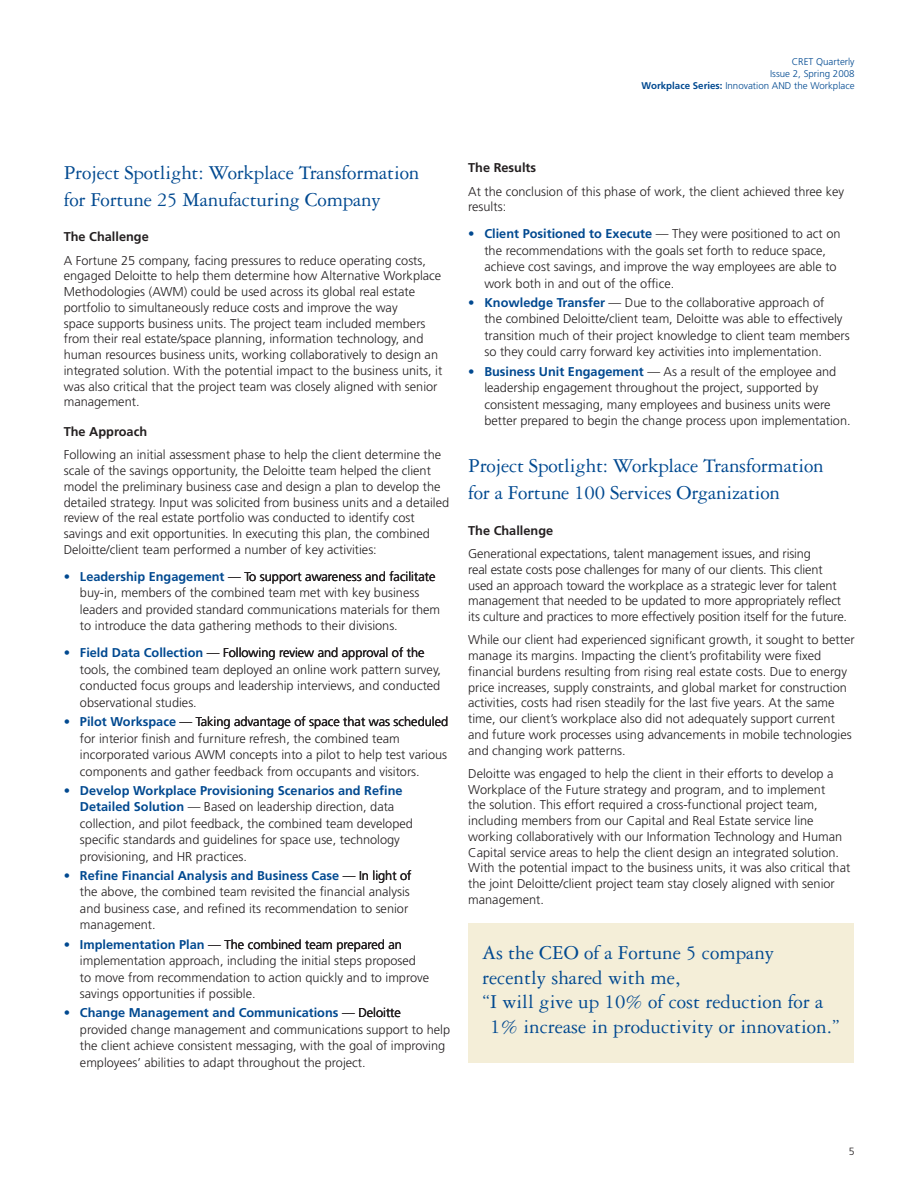
<style>
.page{position:relative;width:918px;height:1188px;background:#fff}
.page>*{position:absolute;margin:0;border:0;box-sizing:border-box;transform-origin:0 0}
._05_Heading_size_3{font:21px/27px "Garamond Three";letter-spacing:-.01em;color:#014990}
._07_Quotes{font:21px "Garamond Three";color:#014990}
.Body_copy{font:300 12.75px/15.8px "Frutiger";color:#231f20}
.Bullets{font:300 12.75px/16.5px "Frutiger";color:#231f20}
.Bullets_Last{font:300 12.75px/16.5px "Frutiger";color:#231f20}
.Body_copy_sub-headin{font:700 12.75px "Frutiger";color:#231f20}
.t1{font:700 12.75px "Frutiger";color:#014990}
.t2{font:300 9.75px/12.3px "Frutiger";color:#014990;text-align:right}
.s1{font-weight:700}
.s2{font-weight:700;color:#014990}
</style>
<div class="page">
<div style="left:469px;top:923px;width:385px;height:140px;background:#f4eed8"></div>
<p class="t2" style="left:642px;top:55px;width:215px">CRET Quarterly<br>Issue 2, Spring 2008<br><span class="s1">Workplace Series:</span> Innovation AND the Workplace</p>
<p class="_05_Heading_size_3" style="left:64px;top:159px;width:357px">Project Spotlight: Workplace Transformation for Fortune 25 Manufacturing Company</p>
<p class="Body_copy_sub-headin" style="left:64px;top:229px;width:87px">The Challenge</p>
<p class="Body_copy" style="left:64px;top:252px;width:380px">A Fortune 25 company, facing pressures to reduce operating costs, engaged Deloitte to help them determine how Alternative Workplace Methodologies (AWM) could be used across its global real estate portfolio to simultaneously reduce costs and improve the way<br>space supports business units. The project team included members from their real estate/space planning, information technology, and human resources business units, working collaboratively to design an integrated solution. With the potential impact to the business units, it was also critical that the project team was closely aligned with senior management.</p>
<p class="Body_copy_sub-headin" style="left:64px;top:424px;width:85px">The Approach</p>
<p class="Body_copy" style="left:64px;top:447px;width:387px">Following an initial assessment phase to help the client determine the scale of the savings opportunity, the Deloitte team helped the client model the preliminary business case and design a plan to develop the detailed strategy. Input was solicited from business units and a detailed review of the real estate portfolio was conducted to identify cost savings and exit opportunities. In executing this plan, the combined Deloitte/client team performed a number of key activities:</p>
<p class="Bullets_Last" style="left:80px;top:568px;width:362px"><span class="s2">Leadership Engagement</span> — To support awareness and facilitate buy-in, members of the combined team met with key business leaders and provided standard communications materials for them to introduce the data gathering methods to their divisions.</p>
<p class="Bullets" style="left:80px;top:645px;width:363px"><span class="s2">Field Data Collection</span> — Following review and approval of the tools, the combined team deployed an online work pattern survey, conducted focus groups and leadership interviews, and conducted observational studies.</p>
<p class="Bullets" style="left:80px;top:714px;width:370px"><span class="s2">Pilot Workspace</span> — Taking advantage of space that was scheduled for interior finish and furniture refresh, the combined team incorporated various AWM concepts into a pilot to help test various components and gather feedback from occupants and visitors.</p>
<p class="Bullets" style="left:80px;top:782px;width:334px"><span class="s2">Develop Workplace Provisioning Scenarios and Refine Detailed Solution</span> — Based on leadership direction, data collection, and pilot feedback, the combined team developed specific standards and guidelines for space use, technology provisioning, and HR practices.</p>
<p class="Bullets" style="left:80px;top:867px;width:333px"><span class="s2">Refine Financial Analysis and Business Case</span> — In light of the above, the combined team revisited the financial analysis and business case, and refined its recommendation to senior management.</p>
<p class="Bullets" style="left:80px;top:936px;width:351px"><span class="s2">Implementation Plan</span> — The combined team prepared an implementation approach, including the initial steps proposed to move from recommendation to action quickly and to improve savings opportunities if possible.</p>
<p class="Bullets_Last" style="left:80px;top:1005px;width:372px"><span class="s2">Change Management and Communications</span> — Deloitte provided change management and communications support to help the client achieve consistent messaging, with the goal of improving employees’ abilities to adapt throughout the project.</p>
<p class="t1" style="left:64px;top:569px;width:8px">•</p>
<p class="t1" style="left:64px;top:645px;width:8px">•</p>
<p class="t1" style="left:64px;top:714px;width:8px">•</p>
<p class="t1" style="left:64px;top:783px;width:8px">•</p>
<p class="t1" style="left:64px;top:868px;width:8px">•</p>
<p class="t1" style="left:64px;top:937px;width:8px">•</p>
<p class="t1" style="left:64px;top:1005px;width:8px">•</p>
<p class="Body_copy_sub-headin" style="left:468px;top:160px;width:70px">The Results</p>
<p class="Body_copy" style="left:468px;top:184px;width:377px">At the conclusion of this phase of work, the client achieved three key results:</p>
<p class="Bullets" style="left:484px;top:226px;width:358px"><span class="s2">Client Positioned to Execute</span> — They were positioned to act on the recommendations with the goals set forth to reduce space, achieve cost savings, and improve the way employees are able to work both in and out of the office.</p>
<p class="Bullets" style="left:484px;top:294px;width:367px"><span class="s2">Knowledge Transfer</span> — Due to the collaborative approach of<br>the combined Deloitte/client team, Deloitte was able to effectively transition much of their project knowledge to client team members so they could carry forward key activities into implementation.</p>
<p class="Bullets" style="left:484px;top:363px;width:368px"><span class="s2">Business Unit Engagement</span> — As a result of the employee and leadership engagement throughout the project, supported by consistent messaging, many employees and business units were better prepared to begin the change process upon implementation.</p>
<p class="_05_Heading_size_3" style="left:468px;top:452px;width:357px">Project Spotlight: Workplace Transformation for a Fortune 100 Services Organization</p>
<p class="Body_copy_sub-headin" style="left:468px;top:523px;width:87px">The Challenge</p>
<p class="Body_copy" style="left:468px;top:546px;width:380px">Generational expectations, talent management issues, and rising<br>real estate costs pose challenges for many of our clients. This client used an approach toward the workplace as a strategic lever for talent management that needed to be updated to more appropriately reflect its culture and practices to more effectively position itself for the future.</p>
<p class="Body_copy" style="left:468px;top:632px;width:388px">While our client had experienced significant growth, it sought to better manage its margins. Impacting the client’s profitability were fixed financial burdens resulting from rising real estate costs. Due to energy price increases, supply constraints, and global market for construction activities, costs had risen steadily for the last five years. At the same time, our client’s workplace also did not adequately support current and future work processes using advancements in mobile technologies and changing work patterns.</p>
<p class="Body_copy" style="left:468px;top:766px;width:384px">Deloitte was engaged to help the client in their efforts to develop a Workplace of the Future strategy and program, and to implement<br>the solution. This effort required a cross-functional project team, including members from our Capital and Real Estate service line working collaboratively with our Information Technology and Human Capital service areas to help the client design an integrated solution.<br>With the potential impact to the business units, it was also critical that the joint Deloitte/client project team stay closely aligned with senior management.</p>
<p class="t1" style="left:468px;top:226px;width:8px">•</p>
<p class="t1" style="left:468px;top:295px;width:8px">•</p>
<p class="t1" style="left:468px;top:364px;width:8px">•</p>
<p class="_07_Quotes" style="left:482px;top:941px;width:294px">As the CEO of a Fortune 5 company</p>
<p class="_07_Quotes" style="left:482px;top:966px;width:200px">recently shared with me,</p>
<p class="_07_Quotes" style="left:482px;top:991px;width:343px">“I will give up 10% of cost reduction for a</p>
<p class="_07_Quotes" style="left:490px;top:1015px;width:351px">1% increase in productivity or innovation.”</p>
</div>
